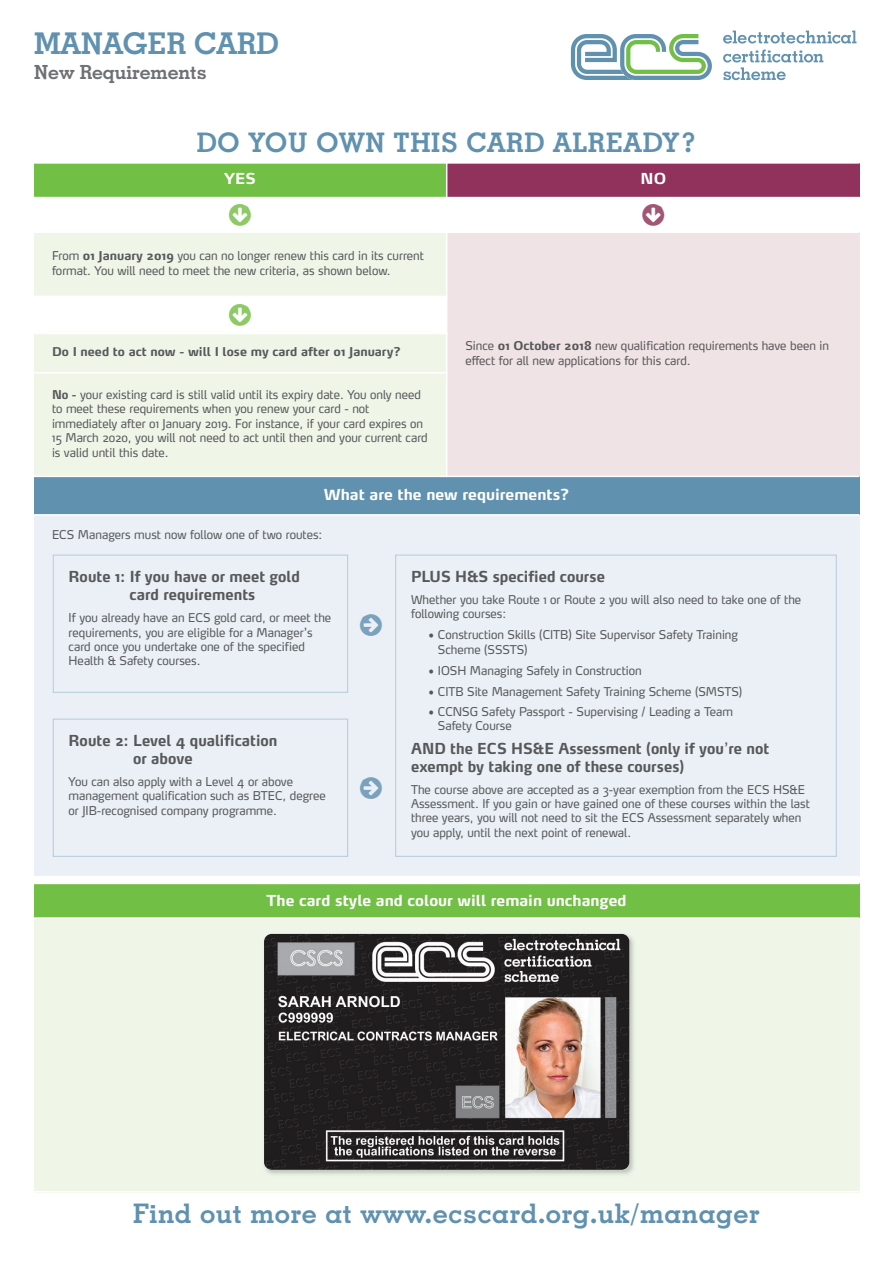
<style>
.page{position:relative;width:893px;height:1263px;background:#fff}
.page>*{position:absolute;margin:0;border:0;box-sizing:border-box;transform-origin:0 0}
.t1{font:700 30px "Geometric Slab 703 BT";color:#6091af}
.t2{font:700 27px "Geometric Slab 703 BT";letter-spacing:.025em;color:#6091af}
.t3{font:700 19.5px "Geometric Slab 703 BT";color:#6f7073}
.t4{font:700 15px/18px "Max";color:#57585a;scale:.94 1}
.t5{font:700 15px "Max";color:#fff}
.t6{font:12px/14.4px "Max";color:#57585a;scale:.94 1}
.t7{font:700 12px "Max";color:#57585a}
.s1{font-weight:700}
.s2{font-family:"Lucida Grande"}
.s3{font-family:"Lucida Grande";font-weight:400}
</style>
<div class="page">
<div style="left:34px;top:163px;width:412px;height:35px;background:#71bf44"></div>
<div style="left:446px;top:163px;width:413px;height:35px;background:#90325b"></div>
<div style="left:34px;top:232px;width:412px;height:64px;background:#eff6e8"></div>
<div style="left:446px;top:232px;width:413px;height:244px;background:#efe3e6"></div>
<div style="left:34px;top:334px;width:412px;height:39px;background:#eff6e8"></div>
<div style="left:34px;top:373px;width:412px;height:103px;background:#eff6e8"></div>
<div style="left:34px;top:476px;width:825px;height:39px;background:#6091af"></div>
<div style="left:34px;top:515px;width:825px;height:362px;background:#eaf0f5"></div>
<div style="left:34px;top:883px;width:825px;height:35px;background:#71bf44"></div>
<div style="left:34px;top:918px;width:825px;height:274px;background:#eff6e8"></div>
<hr style="left:446px;top:162px;width:1px;height:315px;background:#fff">
<hr style="left:34px;top:162px;width:825px;height:2px;background:#fff">
<hr style="left:34px;top:197px;width:825px;height:1px;background:#fff">
<hr style="left:34px;top:231px;width:825px;height:2px;background:#fff">
<hr style="left:34px;top:372px;width:413px;height:2px;background:#fff">
<hr style="left:34px;top:476px;width:825px;height:1px;background:#fff">
<hr style="left:34px;top:514px;width:825px;height:2px;background:#fff">
<hr style="left:34px;top:876px;width:825px;height:1px;background:#fff">
<hr style="left:34px;top:883px;width:825px;height:1px;background:#fff">
<hr style="left:34px;top:917px;width:825px;height:2px;background:#fff">
<hr style="left:34px;top:1191px;width:825px;height:1px;background:#fff">
<svg style="left:723px;top:31px;width:133px;height:13px"></svg>
<svg style="left:723px;top:50px;width:100px;height:30px"></svg>
<svg style="left:571px;top:34px;width:141px;height:46px"></svg>
<img style="left:264px;top:933px;width:370px;height:242px">
<img style="left:264px;top:934px;width:365px;height:236px;border-radius:8px">
<div style="left:395px;top:555px;width:441px;height:302px;border:1px solid #b5cada"></div>
<div style="left:53px;top:555px;width:295px;height:138px;border:1px solid #b7cbdb"></div>
<div style="left:53px;top:719px;width:295px;height:138px;border:1px solid #b5cada"></div>
<h1 class="t1" style="left:34px;top:33px;width:246px">MANAGER CARD</h1>
<h3 class="t3" style="left:34px;top:65px;width:174px">New Requirements</h3>
<h2 class="t2" style="left:197px;top:133px;width:501px">DO YOU OWN THIS CARD ALREADY?</h2>
<p class="t5" style="left:224px;top:173px;width:33px">YES</p>
<p class="t5" style="left:640px;top:173px;width:27px">NO</p>
<p class="t6" style="left:52px;top:250px;width:397px">From <span class="s1">01 January 2019</span> you can no longer renew this card in its current format. You will need to meet the new criteria, as shown below.</p>
<p class="t6" style="left:465px;top:340px;width:388px">Since <span class="s1">01 October 2018</span> new qualification requirements have been in effect for all new applications for this card.</p>
<p class="t7" style="left:52px;top:347px;width:350px">Do I need to act now - will I lose my card after 01 January?</p>
<p class="t6" style="left:52px;top:389px;width:401px"><span class="s1">No -</span> your existing card is still valid until its expiry date. You only need to meet these requirements when you renew your card - not immediately after 01 January 2019. For instance, if your card expires on 15 March 2020, you will not need to act until then and your current card is valid until this date.</p>
<p class="t5" style="left:324px;top:488px;width:247px">What are the new requirements?</p>
<p class="t6" style="left:52px;top:529px;width:289px">ECS Managers must now follow one of two routes:</p>
<p class="t4" style="left:130px;top:569px;width:183px;text-indent:-61px">Route 1: If you have or meet gold card requirements</p>
<p class="t6" style="left:69px;top:611px;width:281px">If you already have an ECS gold card, or meet the requirements, you are eligible for a Manager<span class="s2">’</span>s card once you undertake one of the specified Health &amp; Safety courses.</p>
<p class="t4" style="left:133px;top:733px;width:155px;text-indent:-64px">Route 2: Level 4 qualification or above</p>
<p class="t6" style="left:69px;top:775px;width:275px">You can also apply with a Level 4 or above management qualification such as BTEC, degree or JIB-recognised company programme.</p>
<p class="t4" style="left:411px;top:569px;width:208px">PLUS H&amp;S specified course</p>
<p class="t6" style="left:411px;top:593px;width:416px">Whether you take Route 1 or Route 2 you will also need to take one of the following courses:</p>
<p class="t6" style="left:438px;top:629px;width:321px;text-indent:-10px"><span class="s2">•</span> Construction Skills (CITB) Site Supervisor Safety Training<br>Scheme (SSSTS)</p>
<p class="t6" style="left:428px;top:664px;width:229px"><span class="s2">•</span> IOSH Managing Safely in Construction</p>
<p class="t6" style="left:428px;top:685px;width:336px"><span class="s2">•</span> CITB Site Management Safety Training Scheme (SMSTS)</p>
<p class="t6" style="left:438px;top:706px;width:315px;text-indent:-10px"><span class="s2">•</span> CCNSG Safety Passport - Supervising / Leading a Team<br>Safety Course</p>
<p class="t4" style="left:411px;top:741px;width:382px;line-height:17.5px">AND the ECS HS&amp;E Assessment (only if you<span class="s3">’</span>re not exempt by taking one of these courses)</p>
<p class="t6" style="left:411px;top:783px;width:426px">The course above are accepted as a 3-year exemption from the ECS HS&amp;E Assessment. If you gain or have gained one of these courses within the last three years, you will not need to sit the ECS Assessment separately when you apply, until the next point of renewal.</p>
<p class="t5" style="left:267px;top:895px;width:361px">The card style and colour will remain unchanged</p>
<h2 class="t2" style="left:133px;top:1203px;width:628px">Find out more at www.ecscard.org.uk/manager</h2>
</div>
